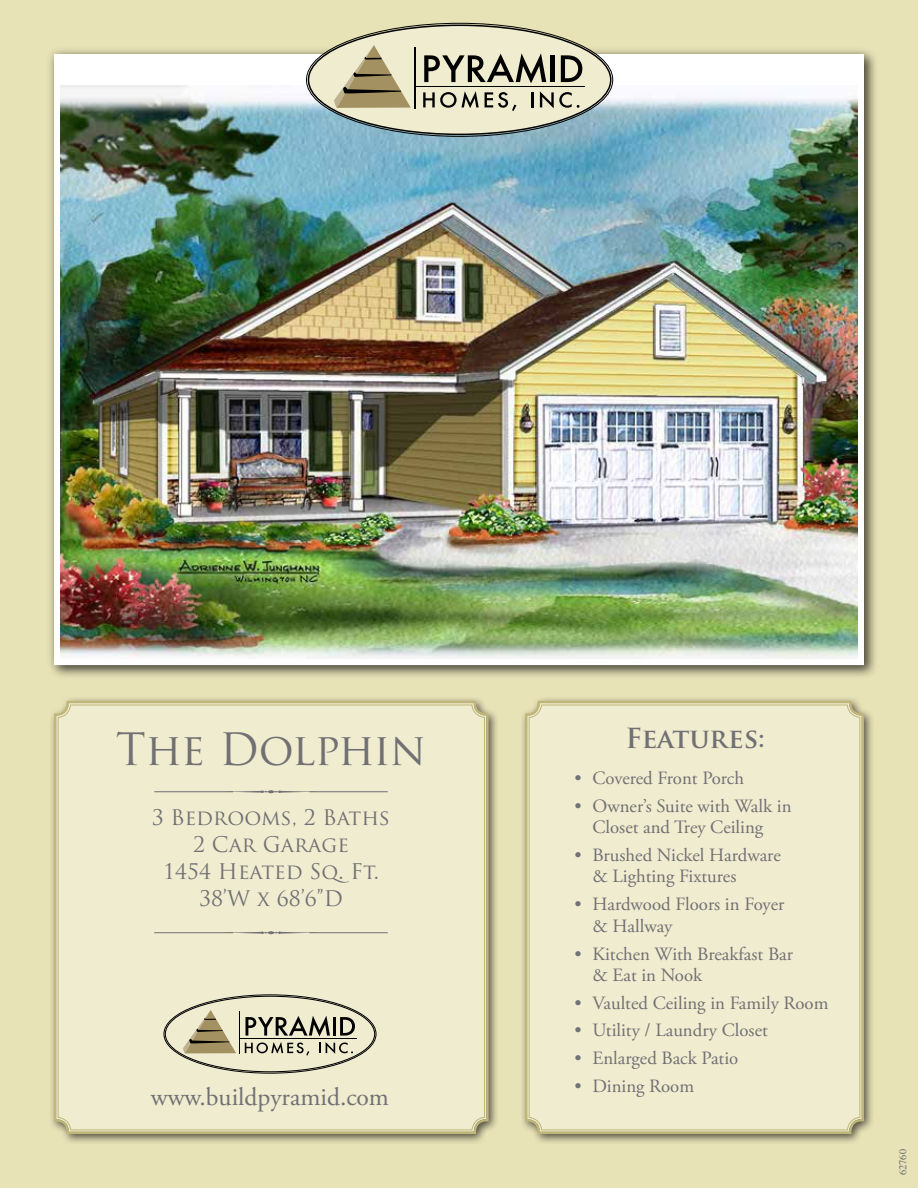
<style>
.page{position:relative;width:918px;height:1188px;background:#e8e2b7}
.page>*{position:absolute;margin:0;border:0;box-sizing:border-box;transform-origin:0 0}
.t1{font:43.5px "Trajan Pro";letter-spacing:-.03em;color:#717073}
.t2{font:700 27px "Trajan Pro";color:#717073}
.t3{font:25.5px "Adobe Garamond Pro";color:#717073}
.t4{font:21px/27px "Trajan Pro";color:#717073;text-align:center}
.t5{font:18.75px/21px "Adobe Garamond Pro";color:#717073}
.t6{font:10.5px "Times";color:#717073}
</style>
<div class="page">
<div style="left:520px;top:696px;width:355px;height:449px;background:#000;opacity:.64"></div>
<div style="left:524px;top:700px;width:341px;height:435px;background:#f0ecd0"></div>
<div style="left:529px;top:705px;width:331px;height:425px;border:1px solid #c0b678;border-radius:12px"></div>
<div style="left:49px;top:696px;width:451px;height:449px;background:#000;opacity:.64"></div>
<div style="left:53px;top:700px;width:437px;height:435px;background:#f0ecd0"></div>
<div style="left:44px;top:44px;width:830px;height:631px;background:#000;opacity:.2"></div>
<div style="left:57px;top:57px;width:804px;height:605px;background:#fff"></div>
<img style="left:61px;top:85px;width:796px;height:573px">
<div style="left:54px;top:54px;width:810px;height:611px;border:6px solid #fff"></div>
<svg style="left:225px;top:790px;width:92px;height:3px"></svg>
<hr style="left:154px;top:791px;width:79px;height:1px;background:#717073">
<hr style="left:309px;top:791px;width:79px;height:1px;background:#717073">
<svg style="left:225px;top:931px;width:92px;height:3px"></svg>
<hr style="left:154px;top:932px;width:79px;height:1px;background:#717073">
<hr style="left:309px;top:932px;width:79px;height:1px;background:#717073">
<div style="left:308px;top:25px;width:303px;height:110px;background:#f0ecd0;border-radius:50%"></div>
<svg style="left:334px;top:45px;width:77px;height:63px"></svg>
<hr style="left:415px;top:47px;width:1px;height:61px;background:#000">
<svg style="left:424px;top:53px;width:122px;height:30px"></svg>
<hr style="left:551px;top:55px;width:4px;height:27px;background:#000">
<svg style="left:561px;top:55px;width:21px;height:27px"></svg>
<svg style="left:423px;top:91px;width:56px;height:17px"></svg>
<svg style="left:485px;top:92px;width:31px;height:19px"></svg>
<hr style="left:531px;top:92px;width:3px;height:15px;background:#000">
<svg style="left:540px;top:91px;width:40px;height:17px"></svg>
<hr style="left:415px;top:86px;width:170px;height:1px;background:#000">
<div style="left:165px;top:996px;width:210px;height:76px;background:#f0ecd0;border-radius:50%"></div>
<svg style="left:183px;top:1010px;width:53px;height:44px"></svg>
<hr style="left:239px;top:1011px;width:1px;height:43px;background:#000">
<svg style="left:246px;top:1016px;width:84px;height:20px"></svg>
<hr style="left:333px;top:1017px;width:3px;height:19px;background:#000">
<svg style="left:340px;top:1017px;width:15px;height:19px"></svg>
<svg style="left:245px;top:1042px;width:64px;height:14px"></svg>
<svg style="left:320px;top:1042px;width:33px;height:12px"></svg>
<hr style="left:239px;top:1038px;width:118px;height:1px;background:#000">
<h1 class="t1" style="left:116px;top:721px;width:311px">The Dolphin</h1>
<p class="t4" style="left:152px;top:803px;width:240px">3 Bedrooms, 2 Baths<br>2 Car Garage<br>1454 Heated Sq. Ft.<br>38’W x 68’6”D</p>
<h3 class="t3" style="left:151px;top:1082px;width:240px">www.buildpyramid.com</h3>
<h2 class="t2" style="left:625px;top:721px;width:141px">Features:</h2>
<p class="t5" style="left:574px;top:769px;width:171px">• Covered Front Porch</p>
<p class="t5" style="left:574px;top:796px;width:219px;text-align:center">• Owner’s Suite with Walk in<br>Closet and Trey Ceiling</p>
<p class="t5" style="left:592px;top:845px;width:190px;text-indent:-18px">• Brushed Nickel Hardware &amp; Lighting Fixtures</p>
<p class="t5" style="left:592px;top:893px;width:193px;line-height:22.5px;text-indent:-18px">• Hardwood Floors in Foyer &amp; Hallway</p>
<p class="t5" style="left:592px;top:944px;width:202px;text-indent:-18px">• Kitchen With Breakfast Bar &amp; Eat in Nook</p>
<p class="t5" style="left:574px;top:993px;width:255px">• Vaulted Ceiling in Family Room</p>
<p class="t5" style="left:574px;top:1021px;width:195px">• Utility / Laundry Closet</p>
<p class="t5" style="left:574px;top:1048px;width:165px">• Enlarged Back Patio</p>
<p class="t5" style="left:574px;top:1076px;width:121px">• Dining Room</p>
<p class="t6" style="left:893px;top:1175px;width:28px;rotate:-90deg">62760</p>
</div>
